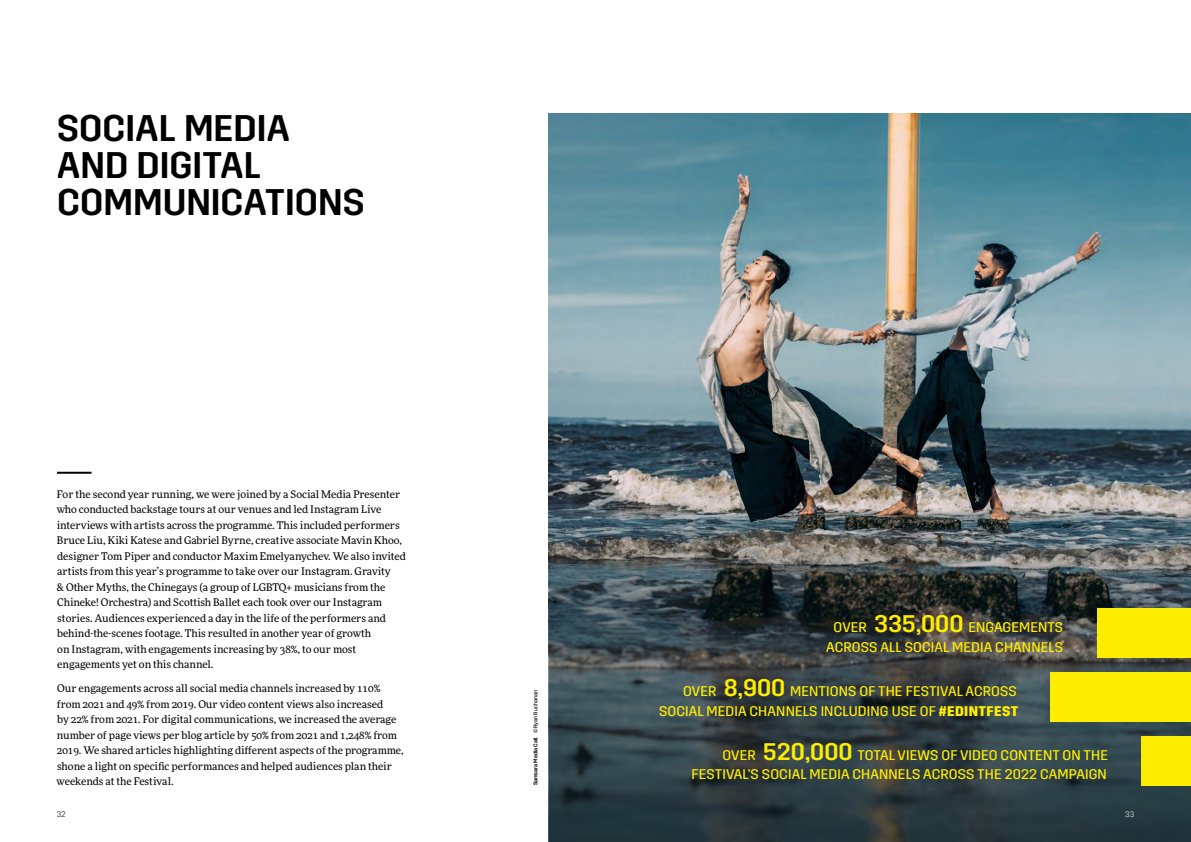
<style>
.page{position:relative;width:1191px;height:842px;background:#fff}
.page>*{position:absolute;margin:0;border:0;box-sizing:border-box;transform-origin:0 0}
.t1{font:500 37px/37px "Trim";color:#000}
.t2{font:14px/19.5px "Trim";letter-spacing:.01em;color:#ffed00;text-align:right}
.t3{font:10.5px/15.5px "More Pro";color:#000}
.t4{font:300 8px "Trim";color:#000}
.t5{font:300 8px "Trim";color:#fff}
.t6{font:500 5.5px "Trim";color:#000}
.s1{font-weight:400}
.s2{font-weight:500;font-size:24px}
.s3{font-weight:700}
</style>
<div class="page">
<img style="left:549px;top:113px;width:642px;height:241px">
<svg style="left:549px;top:354px;width:642px;height:488px;background:#495559"></svg>
<hr style="left:57px;top:472px;width:35px;height:2px;background:#000">
<div style="left:1051px;top:672px;width:140px;height:50px;background:#ffed00"></div>
<div style="left:1141px;top:736px;width:50px;height:49px;background:#ffed00"></div>
<div style="left:1097px;top:608px;width:94px;height:49px;background:#ffed00"></div>
<h1 class="t1" style="left:57px;top:110px;width:309px">SOCIAL MEDIA<br>AND DIGITAL<br>COMMUNICATIONS</h1>
<p class="t3" style="left:57px;top:486px;width:351px">For the second year running, we were joined by a Social Media Presenter who conducted backstage tours at our venues and led Instagram Live interviews with artists across the programme. This included performers Bruce Liu, Kiki Katese and Gabriel Byrne, creative associate Mavin Khoo, designer Tom Piper and conductor Maxim Emelyanychev. We also invited artists from this year’s programme to take over our Instagram. Gravity<br>&amp; Other Myths, the Chinegays (a group of LGBTQ+ musicians from the Chineke! Orchestra) and Scottish Ballet each took over our Instagram stories. Audiences experienced a day in the life of the performers and behind-the-scenes footage. This resulted in another year of growth<br>on Instagram, with engagements increasing by 38%, to our most engagements yet on this channel.</p>
<p class="t3" style="left:57px;top:680px;width:349px">Our engagements across all social media channels increased by 110% from 2021 and 49% from 2019. Our video content views also increased<br>by 22% from 2021. For digital communications, we increased the average number of page views per blog article by 50% from 2021 and 1,248% from 2019. We shared articles highlighting different aspects of the programme, shone a light on specific performances and helped audiences plan their weekends at the Festival.</p>
<p class="t4" style="left:57px;top:809px;width:10px">32</p>
<p class="t6" style="left:532px;top:785px;width:97px;rotate:-90deg">Samsara Media Call <span class="s1">© Ryan Buchanan</span></p>
<h2 class="t2" style="left:826px;top:618px;width:238px;text-align:center">OVER <span class="s2">335,000</span> ENGAGEMENTS<br>ACROSS ALL SOCIAL MEDIA CHANNELS</h2>
<h2 class="t2" style="left:659px;top:682px;width:361px">OVER <span class="s2">8,900</span> MENTIONS OF THE FESTIVAL ACROSS<br>SOCIAL MEDIA CHANNELS INCLUDING USE OF <span class="s3">#EDINTFEST</span></h2>
<h2 class="t2" style="left:691px;top:745px;width:418px">OVER <span class="s2">520,000</span> TOTAL VIEWS OF VIDEO CONTENT ON THE<br>FESTIVAL’S SOCIAL MEDIA CHANNELS ACROSS THE 2022 CAMPAIGN</h2>
<p class="t5" style="left:1125px;top:809px;width:11px">33</p>
</div>
